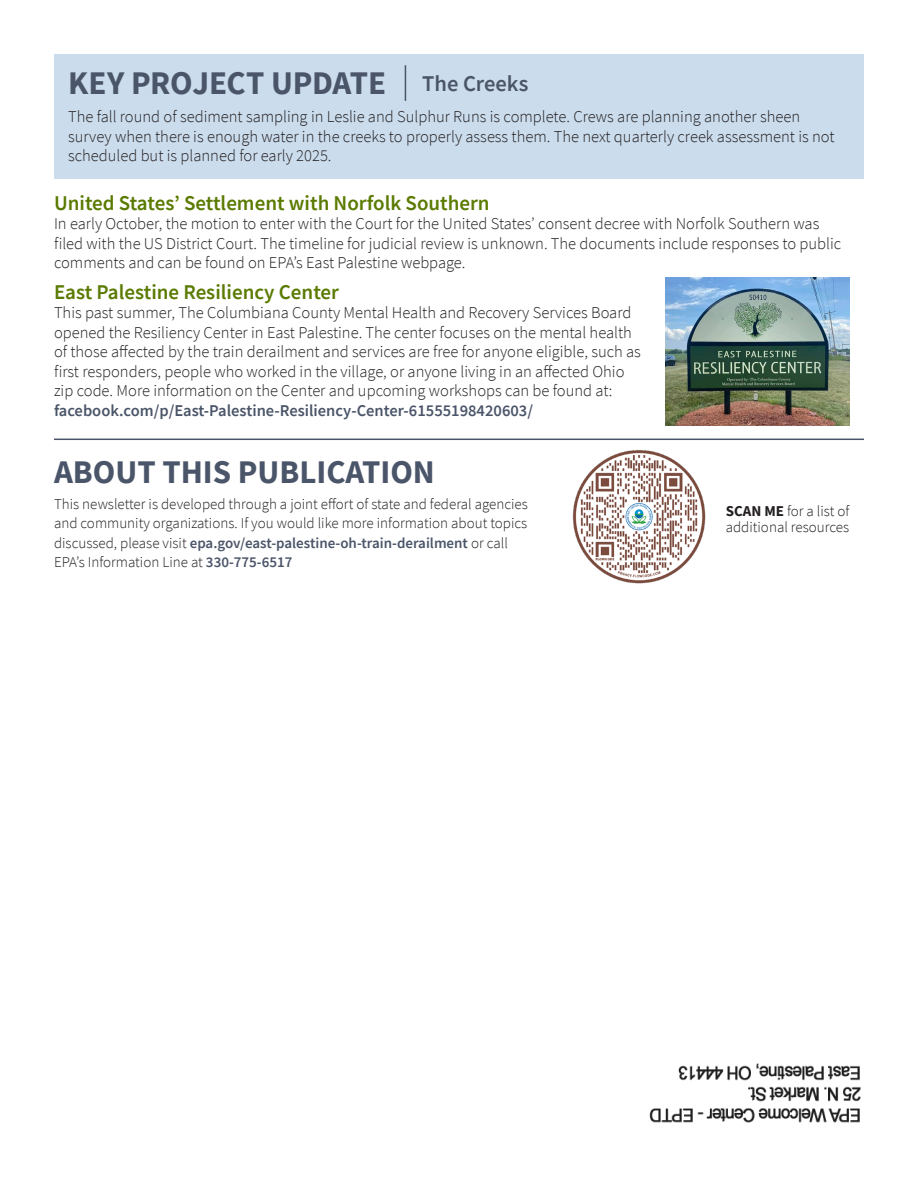
<style>
.page{position:relative;width:918px;height:1188px;background:#fff}
.page>*{position:absolute;margin:0;border:0;box-sizing:border-box;transform-origin:0 0}
.Preface{font:700 33px "Source Sans Pro";color:#4b5569}
.t1{font:600 22.5px "Source Sans Pro";color:#4b5569}
.t2{font:600 21px "Source Sans Pro";color:#5a7a00}
.t3{font:300 16.5px/19.5px "Source Sans Pro";color:#231f20}
.t4{font:300 15px/19.5px "Source Sans Pro";color:#231f20}
.s1{font-weight:600;color:#4b5569}
.s2{font-weight:700}
</style>
<div class="page">
<img style="left:649px;top:1063px;width:212px;height:60px">
<div style="left:54px;top:54px;width:810px;height:124px;background:#cbdcec"></div>
<img style="left:666px;top:277px;width:183px;height:149px">
<hr style="left:54px;top:439px;width:810px;height:1px;background:#4b5569">
<img style="left:572px;top:450px;width:134px;height:134px">
<hr style="left:405px;top:65px;width:1px;height:36px;background:#4b5569">
<p class="Preface" style="left:68px;top:60px;width:320px">KEY PROJECT UPDATE</p>
<p class="t1" style="left:422px;top:69px;width:108px">The Creeks</p>
<p class="t3" style="left:68px;top:107px;width:768px">The fall round of sediment sampling in Leslie and Sulphur Runs is complete. Crews are planning another sheen survey when there is enough water in the creeks to properly assess them. The next quarterly creek assessment is not scheduled but is planned for early 2025.</p>
<p class="t2" style="left:54px;top:189px;width:437px">United States’ Settlement with Norfolk Southern</p>
<p class="t3" style="left:54px;top:214px;width:789px">In early October, the motion to enter with the Court for the United States’ consent decree with Norfolk Southern was filed with the US District Court. The timeline for judicial review is unknown. The documents include responses to public comments and can be found on EPA’s East Palestine webpage.</p>
<p class="t2" style="left:54px;top:278px;width:287px">East Palestine Resiliency Center</p>
<p class="t3" style="left:54px;top:303px;width:589px">This past summer, The Columbiana County Mental Health and Recovery Services Board opened the Resiliency Center in East Palestine. The center focuses on the mental health of those affected by the train derailment and services are free for anyone eligible, such as first responders, people who worked in the village, or anyone living in an affected Ohio zip code. More information on the Center and upcoming workshops can be found at: <span class="s1">facebook.com/p/East-Palestine-Resiliency-Center-61555198420603/</span></p>
<p class="Preface" style="left:54px;top:450px;width:382px">ABOUT THIS PUBLICATION</p>
<p class="t4" style="left:54px;top:494px;width:475px">This newsletter is developed through a joint effort of state and federal agencies and community organizations. If you would like more information about topics discussed, please visit <span class="s1">epa.gov/east-palestine-oh-train-derailment</span> or call EPA’s Information Line at <span class="s1">330-775-6517</span></p>
<p class="t4" style="left:726px;top:503px;width:125px;line-height:16.5px"><span class="s2">SCAN ME</span> for a list of additional resources</p>
</div>
